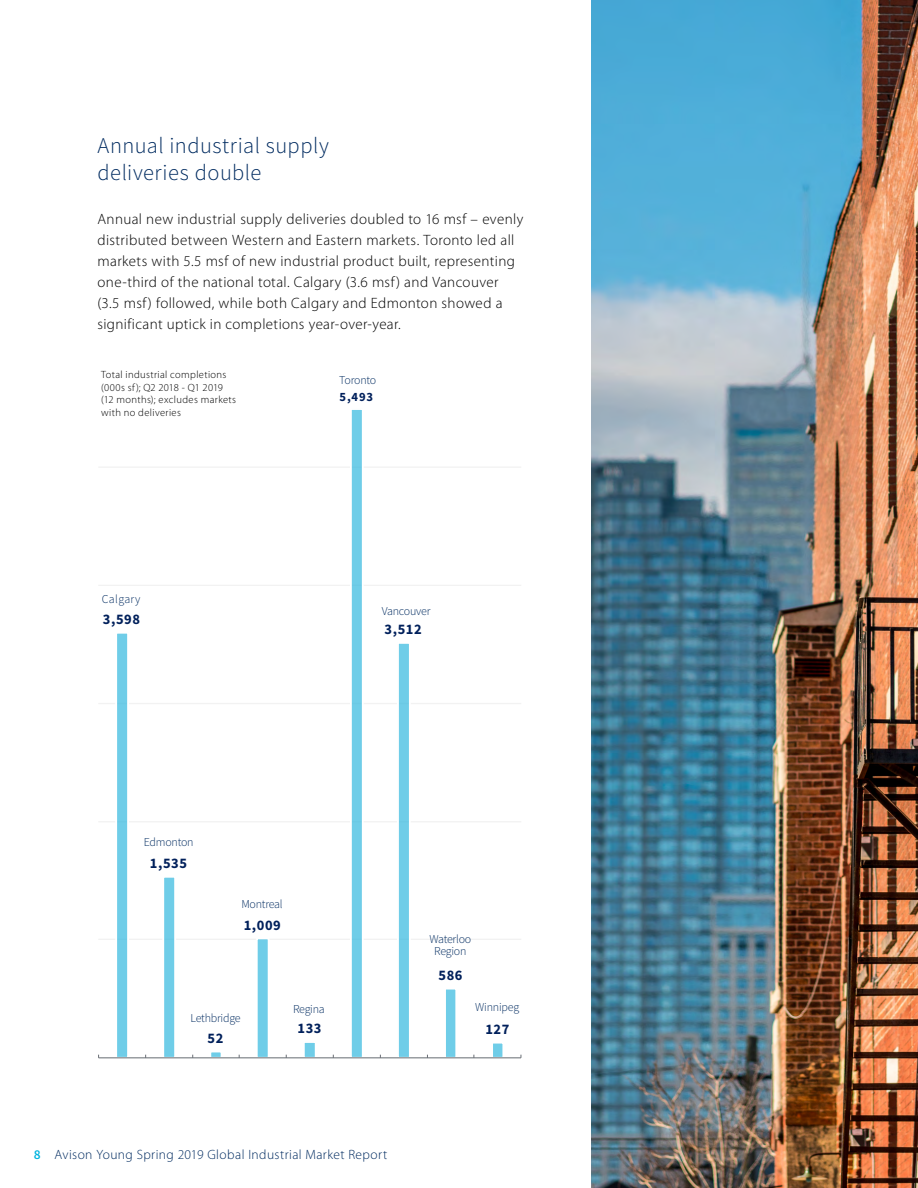
<style>
.page{position:relative;width:918px;height:1188px;background:#fff}
.page>*{position:absolute;margin:0;border:0;box-sizing:border-box;transform-origin:0 0}
.t1{font:300 22.5px/27px "Source Sans Pro";letter-spacing:.02em;color:#002b60}
.t2{font:300 15px/21px "Myriad Pro";letter-spacing:.025em;color:#000}
.t3{font:700 14.55px "Source Sans Pro";letter-spacing:.035em;color:#00205b}
.t4{font:300 13.5px "Myriad Pro";letter-spacing:.035em;color:#002b60}
.t5{font:700 12.75px "Source Sans Pro";color:#00205b}
.t6{font:300 12px/12px "Source Sans Pro";letter-spacing:-.02em;color:#002b60;text-align:center}
.t7{font:300 12px "Source Sans Pro";letter-spacing:.03em;color:#002b60}
.t8{font:300 10.5px/12.6px "Myriad Pro";letter-spacing:.035em;color:#000}
.s1{font-family:"Source Sans Pro";font-weight:600;color:#00b4df}
</style>
<div class="page">
<img style="left:591px;top:0;width:327px;height:1188px">
<hr style="left:98px;top:939px;width:423px;height:1px;background:#f2f2f2">
<hr style="left:98px;top:821px;width:423px;height:1px;background:#f2f2f2">
<hr style="left:98px;top:703px;width:423px;height:1px;background:#f2f2f2">
<hr style="left:98px;top:585px;width:423px;height:1px;background:#f2f2f2">
<hr style="left:98px;top:467px;width:423px;height:1px;background:#f2f2f2">
<hr style="left:98px;top:360px;width:423px;height:1px;background:#f2f2f2">
<svg style="left:114px;top:410px;width:391px;height:648px"></svg>
<hr style="left:99px;top:1058px;width:422px;height:1px;background:#676c73">
<h1 class="t1" style="left:98px;top:132px;width:233px">Annual industrial supply deliveries double</h1>
<p class="t2" style="left:98px;top:208px;width:427px">Annual new industrial supply deliveries doubled to 16 msf – evenly distributed between Western and Eastern markets. Toronto led all markets with 5.5 msf of new industrial product built, representing one-third of the national total. Calgary (3.6 msf) and Vancouver (3.5 msf) followed, while both Calgary and Edmonton showed a significant uptick in completions year-over-year.</p>
<p class="t8" style="left:101px;top:368px;width:136px">Total industrial completions (000s sf); Q2 2018 - Q1 2019 (12 months); excludes markets with no deliveries</p>
<p class="t7" style="left:102px;top:592px;width:40px">Calgary</p>
<p class="t3" style="left:103px;top:609px;width:39px">3,598</p>
<p class="t6" style="left:339px;top:374px;width:39px">Toronto</p>
<p class="t5" style="left:340px;top:388px;width:35px">5,493</p>
<p class="t6" style="left:382px;top:605px;width:50px">Vancouver</p>
<p class="t3" style="left:385px;top:619px;width:39px">3,512</p>
<p class="t6" style="left:144px;top:836px;width:51px">Edmonton</p>
<p class="t3" style="left:150px;top:853px;width:39px">1,535</p>
<p class="t6" style="left:241px;top:898px;width:43px">Montreal</p>
<p class="t3" style="left:244px;top:915px;width:39px">1,009</p>
<p class="t6" style="left:191px;top:1012px;width:52px">Lethbridge</p>
<p class="t3" style="left:208px;top:1028px;width:17px">52</p>
<p class="t6" style="left:293px;top:1003px;width:33px">Regina</p>
<p class="t3" style="left:298px;top:1019px;width:25px">133</p>
<p class="t6" style="left:429px;top:933px;width:43px">Waterloo<br>Region</p>
<p class="t3" style="left:439px;top:965px;width:25px">586</p>
<p class="t6" style="left:475px;top:1001px;width:45px">Winnipeg</p>
<p class="t3" style="left:485px;top:1019px;width:25px">127</p>
<p class="t4" style="left:34px;top:1146px;width:355px"><span class="s1">8</span> Avison Young Spring 2019 Global Industrial Market Report</p>
</div>
